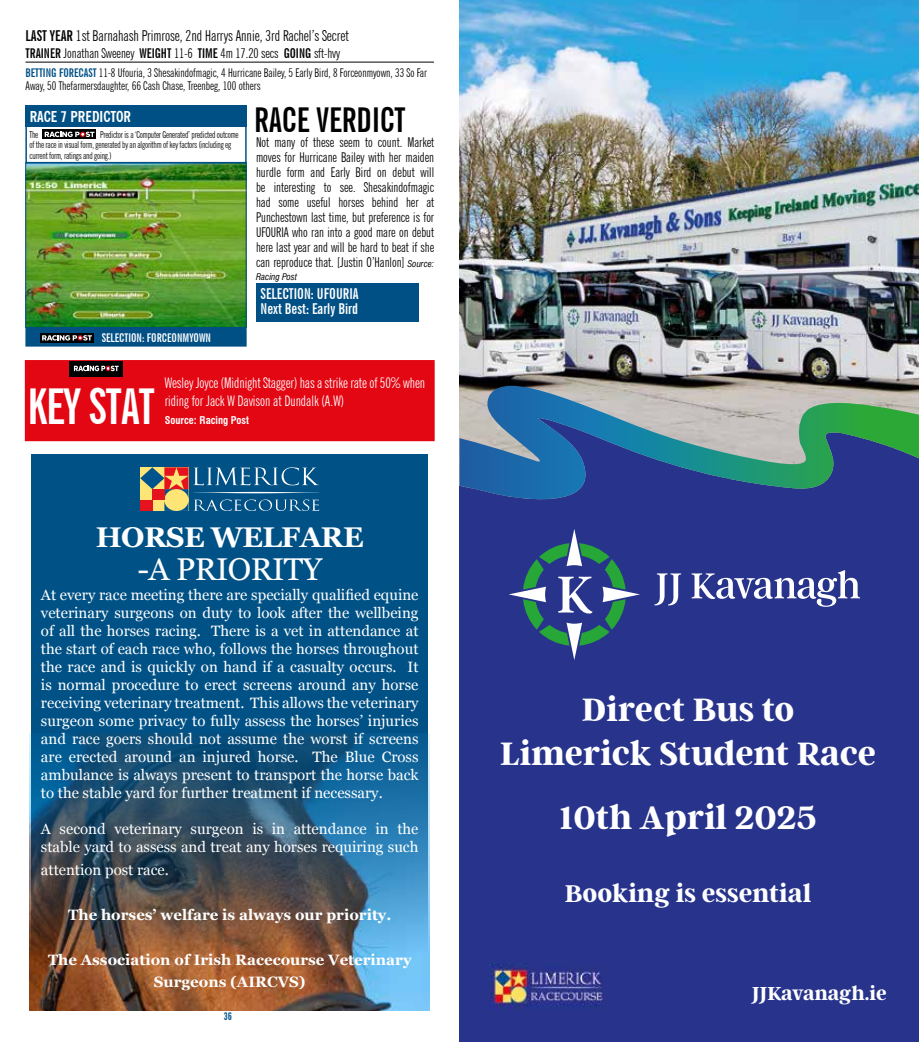
<style>
.page{position:relative;width:919px;height:1042px;background:#fff}
.page>*{position:absolute;margin:0;border:0;box-sizing:border-box;transform-origin:0 0}
.t1{font:700 extra-condensed 49.5px "News Gothic BT";letter-spacing:-.02em;color:#fff}
.t2{font:700 36px/43.2px "Argent CF";color:#fff;text-align:center}
.t3{font:700 extra-condensed 34.2px "News Gothic BT";color:#000}
.t4{font:31.5px "Georgia";letter-spacing:-.02em;color:#fff}
.t5{font:700 28.5px "Georgia";letter-spacing:-.02em;color:#fff}
.t6{font:700 27px "Argent CF";color:#fff}
.t7{font:700 20.85px "Argent CF";letter-spacing:-.005em;color:#fff}
.t8{font:15px/18px "Georgia";color:#fff;text-align:justify}
.t9{font:700 15px/22.5px "Georgia";color:#fff;text-align:center}
.t10{font:extra-condensed 15px "News Gothic BT";color:#000}
.t11{font:700 extra-condensed 15px/15px "News Gothic BT";color:#fff}
.t12{font:700 condensed 15px "News Gothic BT";color:#fff}
.t13{font:extra-condensed 14.55px/18px "News Gothic BT";color:#fff}
.t14{font:extra-condensed 13.5px/15px "News Gothic BT";color:#000;text-align:justify}
.t15{font:extra-condensed 12px/12.8px "News Gothic BT";color:#000}
.t16{font:700 extra-condensed 12px "News Gothic BT";color:#fff}
.t17{font:700 condensed 10.5px "Swiss 721 BT";color:#fff}
.t18{font:700 extra-condensed 10.5px "News Gothic BT";color:#005085}
.t19{font:extra-condensed 9.45px/10.5px "News Gothic BT";letter-spacing:-.02em;color:#000}
.t20{font:italic condensed 9px "Swiss 721 BT";color:#000}
.s1{font-weight:700}
.s2{font-weight:700;color:#005085}
.s3{font-family:"Swiss 721 BT";font-style:italic;font-stretch:condensed;font-size:9px}
</style>
<div class="page">
<hr style="left:25px;top:62px;width:409px;height:1px;background:#000">
<div style="left:256px;top:283px;width:163px;height:39px;background:#005085"></div>
<img style="left:27px;top:164px;width:217px;height:162px">
<div style="left:25px;top:162px;width:221px;height:166px;border:1px solid #005085"></div>
<div style="left:25px;top:105px;width:222px;height:22px;background:#005085"></div>
<div style="left:25px;top:125px;width:222px;height:38px;border:2px solid #005085"></div>
<svg style="left:43px;top:129px;width:53px;height:10px"></svg>
<div style="left:26px;top:329px;width:220px;height:17px;background:#005085"></div>
<div style="left:25px;top:328px;width:222px;height:19px;border:1px solid #005085"></div>
<svg style="left:40px;top:333px;width:54px;height:10px"></svg>
<svg style="left:45px;top:132px;width:49px;height:5px"></svg>
<svg style="left:42px;top:335px;width:50px;height:5px"></svg>
<div style="left:31px;top:455px;width:397px;height:555px;background:#005186"></div>
<img style="left:30px;top:733px;width:399px;height:277px">
<svg style="left:140px;top:467px;width:179px;height:44px"></svg>
<div style="left:25px;top:360px;width:409px;height:81px;background:#e30613"></div>
<div style="left:70px;top:361px;width:53px;height:15px;background:#000"></div>
<svg style="left:74px;top:366px;width:45px;height:5px"></svg>
<img style="left:459px;top:0;width:459px;height:386px">
<div style="left:459px;top:499px;width:459px;height:543px;background:#28348b"></div>
<svg style="left:459px;top:386px;width:459px;height:113px;background:#588198"></svg>
<svg style="left:508px;top:529px;width:352px;height:131px;background:#394494"></svg>
<svg style="left:579px;top:543px;width:46px;height:46px;background:#2f5e75"></svg>
<svg style="left:523px;top:543px;width:46px;height:46px;background:#336277"></svg>
<svg style="left:579px;top:599px;width:46px;height:46px;background:#356378"></svg>
<svg style="left:523px;top:599px;width:46px;height:46px;background:#356378"></svg>
<img style="left:489px;top:963px;width:118px;height:45px">
<p class="t10" style="left:25px;top:27px;width:324px"><span class="s1">LAST YEAR</span> 1st Barnahash Primrose, 2nd Harrys Annie, 3rd Rachel’s Secret</p>
<p class="t14" style="left:25px;top:45px;width:316px"><span class="s1">TRAINER</span> Jonathan Sweeney <span class="s1">WEIGHT</span> 11-6 <span class="s1">TIME</span> 4m 17.20 secs <span class="s1">GOING</span> sft-hvy</p>
<p class="t15" style="left:25px;top:67px;width:403px"><span class="s2">BETTING FORECAST</span> 11-8 Ufouria, 3 Shesakindofmagic, 4 Hurricane Bailey, 5 Early Bird, 8 Forceonmyown, 33 So Far<br>Away, 50 Thefarmersdaughter, 66 Cash Chase, Treenbeg, 100 others</p>
<h3 class="t3" style="left:254px;top:99px;width:153px">RACE VERDICT</h3>
<p class="t14" style="left:256px;top:135px;width:179px">Not many of these seem to count. Market moves for Hurricane Bailey with her maiden hurdle form and Early Bird on debut will be interesting to see. Shesakindofmagic had some useful horses behind her at Punchestown last time, but preference is for UFOURIA who ran into a good mare on debut here last year and will be hard to beat if she can reproduce that. [Justin O’Hanlon] <span class="s3">Source:</span></p>
<p class="t20" style="left:256px;top:271px;width:43px">Racing Post</p>
<p class="t11" style="left:260px;top:286px;width:99px">SELECTION: UFOURIA<br>Next Best: Early Bird</p>
<p class="t12" style="left:30px;top:107px;width:103px">RACE 7 PREDICTOR</p>
<p class="t19" style="left:29px;top:129px;width:10px">The</p>
<p class="t19" style="left:29px;top:129px;width:211px;text-indent:71px">Predictor is a ‘Computer Generated’ predicted outcome of the race in visual form, generated by an algorithm of key factors (including eg current form, ratings and going.)</p>
<p class="t16" style="left:102px;top:330px;width:111px">SELECTION: FORCEONMYOWN</p>
<h1 class="t1" style="left:28px;top:377px;width:129px">KEY STAT</h1>
<p class="t13" style="left:165px;top:373px;width:262px">Wesley Joyce (Midnight Stagger) has a strike rate of 50% when riding for Jack W Davison at Dundalk (A.W)</p>
<p class="t17" style="left:165px;top:413px;width:86px">Source: Racing Post</p>
<h3 class="t5" style="left:96px;top:516px;width:269px">HORSE WELFARE</h3>
<h3 class="t4" style="left:137px;top:546px;width:186px">-A PRIORITY</h3>
<p class="t8" style="left:41px;top:585px;width:379px">At every race meeting there are specially qualified equine veterinary surgeons on duty to look after the wellbeing of all the horses racing. There is a vet in attendance at the start of each race who, follows the horses throughout the race and is quickly on hand if a casualty occurs. It is normal procedure to erect screens around any horse receiving veterinary treatment. This allows the veterinary surgeon some privacy to fully assess the horses’ injuries and race goers should not assume the worst if screens are erected around an injured horse. The Blue Cross ambulance is always present to transport the horse back to the stable yard for further treatment if necessary.</p>
<p class="t8" style="left:41px;top:819px;width:379px">A second veterinary surgeon is in attendance in the stable yard to assess and treat any horses requiring such</p>
<p class="t8" style="left:41px;top:860px;width:129px">attention post race.</p>
<p class="t9" style="left:68px;top:902px;width:324px">The horses’ welfare is always our priority.</p>
<p class="t9" style="left:48px;top:947px;width:365px">The Association of Irish Racecourse Veterinary<br>Surgeons (AIRCVS)</p>
<p class="t18" style="left:224px;top:1010px;width:10px">36</p>
<h2 class="t2" style="left:500px;top:688px;width:377px">Direct Bus to<br>Limerick Student Race</h2>
<h2 class="t2" style="left:559px;top:796px;width:259px">10th April 2025</h2>
<h3 class="t6" style="left:564px;top:879px;width:248px">Booking is essential</h3>
<h3 class="t7" style="left:751px;top:981px;width:136px">JJKavanagh.ie</h3>
</div>
